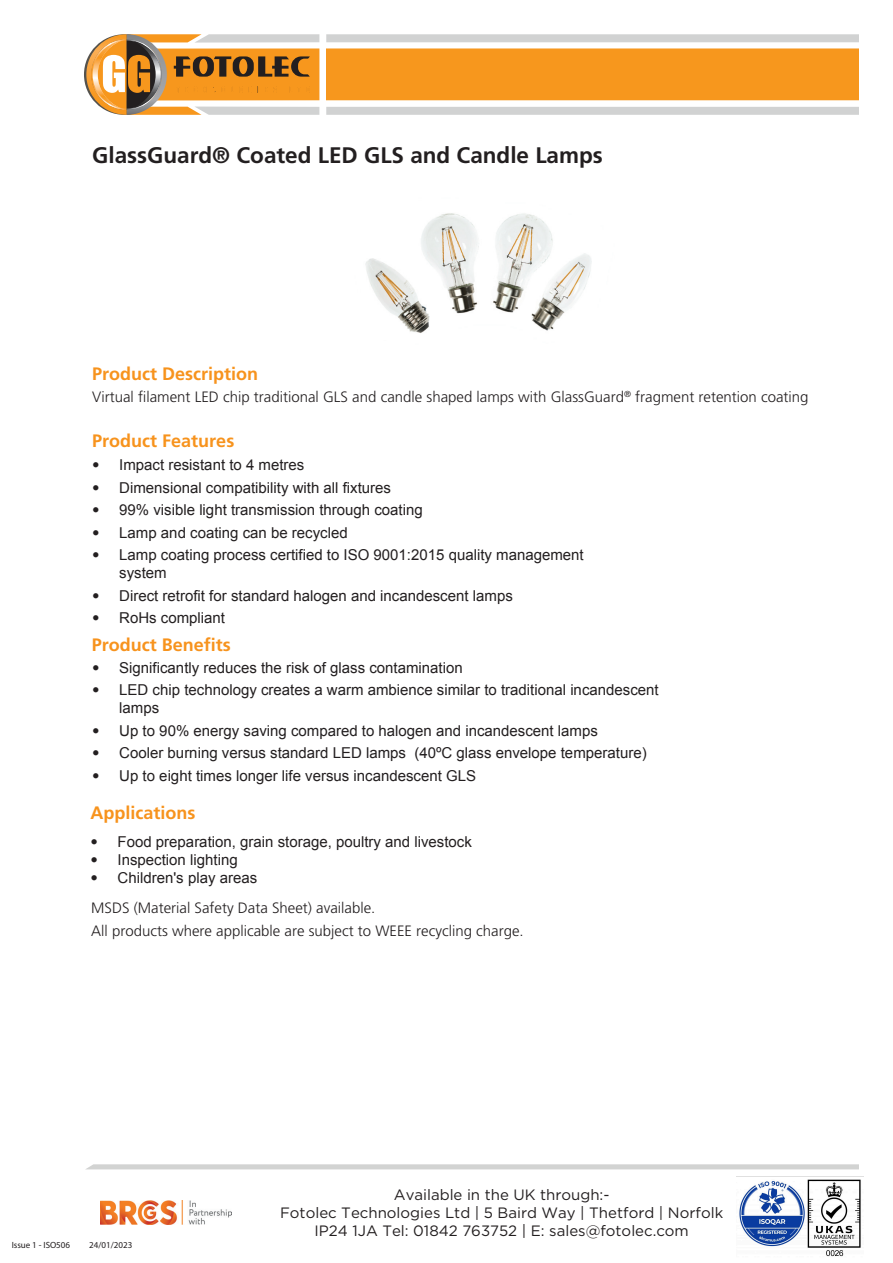
<style>
.page{position:relative;width:893px;height:1263px;background:#fff}
.page>*{position:absolute;margin:0;border:0;box-sizing:border-box;transform-origin:0 0}
.t1{font:700 22.5px "Frutiger LT Std";color:#231f20}
.t2{font:700 18px "Frutiger LT Std";color:#f7931d}
.t3{font:15px/18px "Arial";color:#231f20}
.t4{font:300 15px/22.5px "Frutiger LT Std";color:#231f20}
.t5{font:15px/18px "Gotham";color:#231f20;text-align:center}
.t6{font:9px "Myriad Pro";color:#221e1f}
.s1{font-family:"Frutiger LT Std";font-weight:300}
</style>
<div class="page">
<svg style="left:86px;top:34px;width:233px;height:81px"></svg>
<div style="left:326px;top:34px;width:533px;height:8px;background:#d1d2d2"></div>
<div style="left:326px;top:107px;width:533px;height:8px;background:#d1d2d2"></div>
<div style="left:326px;top:48px;width:533px;height:53px;background:#f7971d"></div>
<svg style="left:86px;top:1164px;width:773px;height:5px;background:#d5d5d5"></svg>
<img style="left:101px;top:1200px;width:130px;height:24px">
<img style="left:737px;top:1176px;width:127px;height:81px">
<img style="left:365px;top:213px;width:227px;height:120px">
<h1 class="t1" style="left:92px;top:142px;width:512px">GlassGuard® Coated LED GLS and Candle Lamps</h1>
<p class="t2" style="left:92px;top:363px;width:167px">Product Description</p>
<p class="t4" style="left:92px;top:386px;width:718px">Virtual filament LED chip traditional GLS and candle shaped lamps with GlassGuard<sup>®</sup> fragment retention coating</p>
<p class="t2" style="left:92px;top:430px;width:144px">Product Features</p>
<p class="t3" style="left:92px;top:456px;width:214px"><span class="s1">•</span> Impact resistant to 4 metres</p>
<p class="t3" style="left:92px;top:479px;width:300px"><span class="s1">•</span> Dimensional compatibility with all fixtures</p>
<p class="t3" style="left:92px;top:501px;width:332px"><span class="s1">•</span> 99% visible light transmission through coating</p>
<p class="t3" style="left:92px;top:524px;width:257px"><span class="s1">•</span> Lamp and coating can be recycled</p>
<p class="t3" style="left:119px;top:546px;width:466px;text-indent:-27px"><span class="s1">•</span> Lamp coating process certified to ISO 9001:2015 quality management system</p>
<p class="t3" style="left:92px;top:587px;width:422px"><span class="s1">•</span> Direct retrofit for standard halogen and incandescent lamps</p>
<p class="t3" style="left:92px;top:609px;width:134px"><span class="s1">•</span> RoHs compliant</p>
<p class="t2" style="left:92px;top:634px;width:141px">Product Benefits</p>
<p class="t3" style="left:92px;top:659px;width:372px"><span class="s1">•</span> Significantly reduces the risk of glass contamination</p>
<p class="t3" style="left:119px;top:681px;width:541px;text-indent:-27px"><span class="s1">•</span> LED chip technology creates a warm ambience similar to traditional incandescent lamps</p>
<p class="t3" style="left:92px;top:722px;width:507px"><span class="s1">•</span> Up to 90% energy saving compared to halogen and incandescent lamps</p>
<p class="t3" style="left:92px;top:744px;width:556px"><span class="s1">•</span> Cooler burning versus standard LED lamps (40ºC glass envelope temperature)</p>
<p class="t3" style="left:92px;top:767px;width:385px"><span class="s1">•</span> Up to eight times longer life versus incandescent GLS</p>
<p class="t2" style="left:91px;top:802px;width:106px">Applications</p>
<p class="t3" style="left:91px;top:832px;width:383px"><span class="s1">•</span> Food preparation, grain storage, poultry and livestock</p>
<p class="t3" style="left:91px;top:850px;width:149px"><span class="s1">•</span> Inspection lighting</p>
<p class="t3" style="left:91px;top:868px;width:168px"><span class="s1">•</span> Children's play areas</p>
<p class="t4" style="left:91px;top:897px;width:434px">MSDS (Material Safety Data Sheet) available.<br>All products where applicable are subject to WEEE recycling charge.</p>
<p class="t6" style="left:12px;top:1239px;width:60px">Issue 1 - ISO506</p>
<p class="t6" style="left:89px;top:1239px;width:45px">24/01/2023</p>
<p class="t5" style="left:280px;top:1186px;width:445px">Available in the UK through:-<br>Fotolec Technologies Ltd | 5 Baird Way | Thetford | Norfolk<br>IP24 1JA Tel: 01842 763752 | E: sales@fotolec.com</p>
</div>
